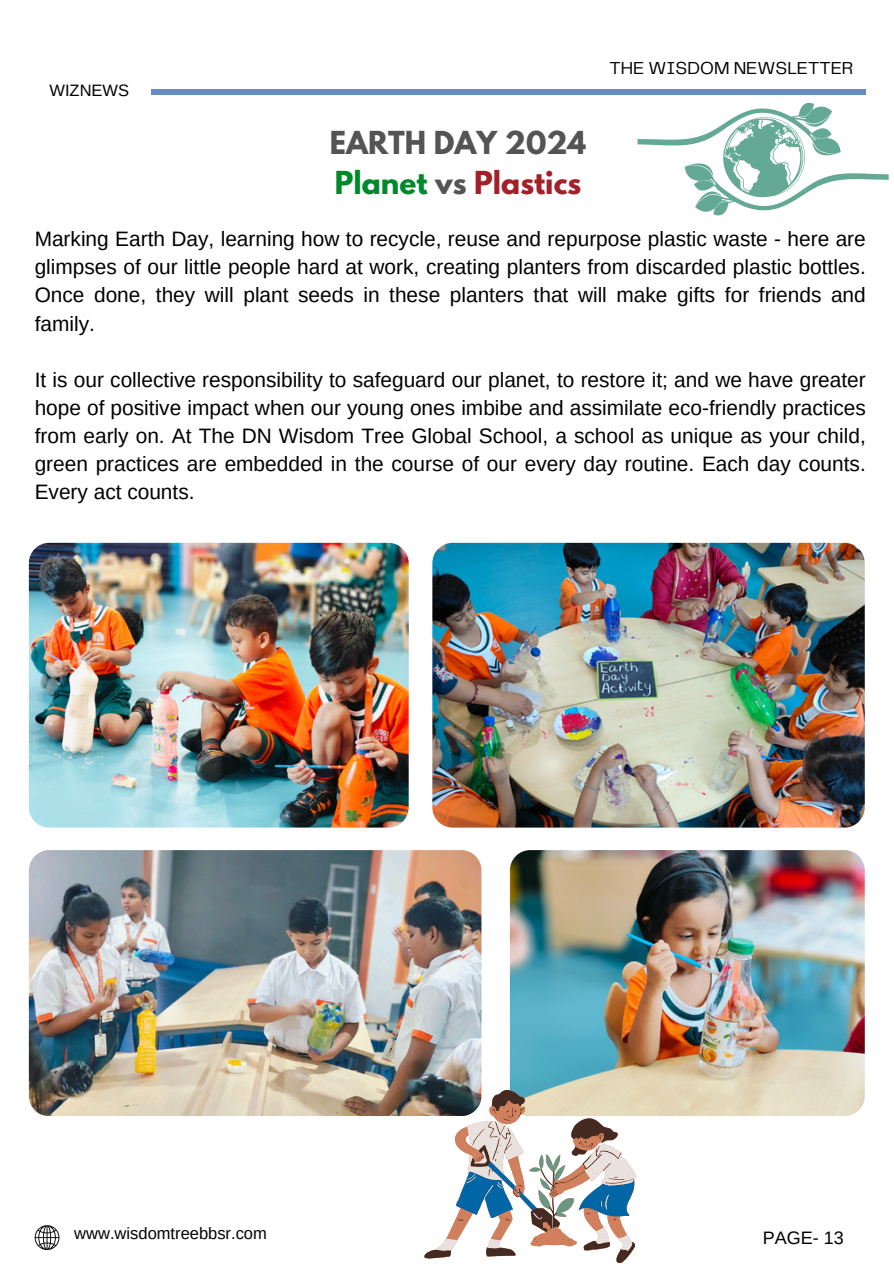
<style>
.page{position:relative;width:894px;height:1264px;background:#fff}
.page>*{position:absolute;margin:0;border:0;box-sizing:border-box;transform-origin:0 0}
.t1{font:700 28.05px "League Spartan";color:#a32029}
.t2{font:700 28.05px "League Spartan";color:#545454}
.t3{font:20.85px/28.2px "Arimo";color:#000;text-align:justify}
.t4{font:18px "Telegraf";color:#000}
.t5{font:18px "Arimo";color:#000}
.t6{font:16.5px "Arimo";color:#000}
.s1{color:#00892c}
.s2{color:#545454}
</style>
<div class="page">
<div style="left:151px;top:89px;width:714px;height:6px;background:#678cc1"></div>
<svg style="left:35px;top:1225px;width:24px;height:24px"></svg>
<img style="left:29px;top:850px;width:452px;height:265px;border-radius:20px">
<img style="left:29px;top:543px;width:379px;height:284px;border-radius:20px">
<img style="left:509px;top:850px;width:355px;height:265px;border-radius:20px">
<img style="left:432px;top:543px;width:432px;height:284px;border-radius:20px">
<svg style="left:637px;top:103px;width:251px;height:112px"></svg>
<svg style="left:424px;top:1089px;width:212px;height:174px"></svg>
<p class="t6" style="left:49px;top:81px;width:81px">WIZNEWS</p>
<p class="t2" style="left:330px;top:128px;width:258px">EARTH DAY 2024</p>
<p class="t1" style="left:334px;top:169px;width:248px"><span class="s1">Planet</span> <span class="s2">vs</span> Plastics</p>
<h2 class="t4" style="left:609px;top:61px;width:245px">THE WISDOM NEWSLETTER</h2>
<p class="t3" style="left:35px;top:225px;width:832px">Marking Earth Day, learning how to recycle, reuse and repurpose plastic waste - here are glimpses of our little people hard at work, creating planters from discarded plastic bottles.<br>Once done, they will plant seeds in these planters that will make gifts for friends and family.</p>
<p class="t3" style="left:35px;top:365px;width:832px">It is our collective responsibility to safeguard our planet, to restore it; and we have greater hope of positive impact when our young ones imbibe and assimilate eco-friendly practices from early on. At The DN Wisdom Tree Global School, a school as unique as your child, green practices are embedded in the course of our every day routine. Each day counts.<br>Every act counts.</p>
<h3 class="t6" style="left:74px;top:1224px;width:194px">www.wisdomtreebbsr.com</h3>
<h3 class="t5" style="left:762px;top:1227px;width:82px">PAGE- 13</h3>
</div>
